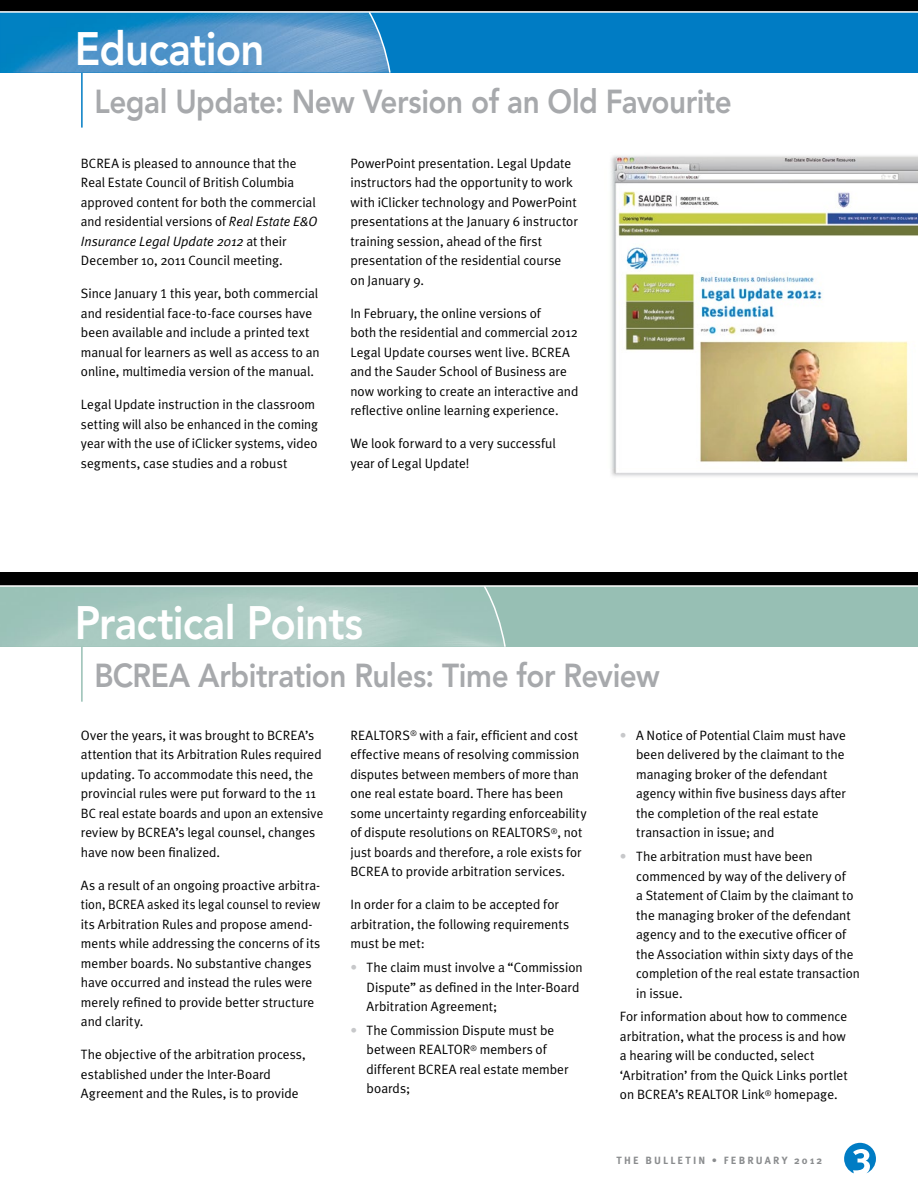
<style>
.page{position:relative;width:918px;height:1188px;background:#fff}
.page>*{position:absolute;margin:0;border:0;box-sizing:border-box;transform-origin:0 0}
.t1{font:800 46.5px "Avenir LT Std";letter-spacing:-.02em;color:#fff;scale:.9 1}
.t2{font:800 33px "Avenir LT Std";letter-spacing:-.015em;color:#a7a9ac;scale:.9 1}
.t3{font:13.5px/19.5px "Meta Plus Normal";color:#000}
.t4{font:700 10.5px "Meta Plus";letter-spacing:.21em;color:#8a8c8e}
.s1{font-style:italic}
.s2{font-family:"Meta Plus Normal Caps"}
.s3{color:#c7c8ca}
</style>
<div class="page">
<hr style="left:81px;top:647px;width:2px;height:55px;background:#97bfb4">
<div style="left:0;top:586px;width:918px;height:61px;background:#97bfb4"></div>
<img style="left:19px;top:587px;width:463px;height:60px">
<div style="left:0;top:573px;width:918px;height:13px;background:#000"></div>
<hr style="left:0;top:585px;width:918px;height:2px;background:#fff">
<svg style="left:482px;top:585px;width:25px;height:62px"></svg>
<svg style="left:844px;top:1143px;width:32px;height:30px"></svg>
<hr style="left:81px;top:73px;width:2px;height:55px;background:#007cc4">
<div style="left:0;top:12px;width:918px;height:61px;background:#007cc4"></div>
<img style="left:8px;top:13px;width:359px;height:60px">
<div style="left:0;top:0;width:918px;height:12px;background:#000"></div>
<hr style="left:0;top:11px;width:918px;height:2px;background:#fff">
<svg style="left:367px;top:11px;width:25px;height:62px"></svg>
<img style="left:611px;top:155px;width:307px;height:322px">
<h1 class="t1" style="left:75px;top:21px;width:212px">Education</h1>
<h2 class="t2" style="left:94px;top:82px;width:710px">Legal Update: New Version of an Old Favourite</h2>
<p class="t3" style="left:81px;top:153px;width:238px">BCREA is pleased to announce that the Real Estate Council of British Columbia approved content for both the commercial and residential versions of <span class="s1">Real Estate E&amp;O Insurance Legal Update 2012</span> at their December 10, 2011 Council meeting.</p>
<p class="t3" style="left:81px;top:284px;width:240px">Since January <span class="s2">1</span> this year, both commercial and residential face-to-face courses have been available and include a printed text manual for learners as well as access to an online, multimedia version of the manual.</p>
<p class="t3" style="left:81px;top:395px;width:239px">Legal Update instruction in the classroom setting will also be enhanced in the coming year with the use of iClicker systems, video segments, case studies and a robust</p>
<p class="t3" style="left:350px;top:153px;width:229px">PowerPoint presentation. Legal Update instructors had the opportunity to work with iClicker technology and PowerPoint presentations at the January 6 instructor training session, ahead of the first presentation of the residential course on January 9.</p>
<p class="t3" style="left:350px;top:303px;width:230px">In February, the online versions of<br>both the residential and commercial 2012<br>Legal Update courses went live. BCREA and the Sauder School of Business are now working to create an interactive and reflective online learning experience.</p>
<p class="t3" style="left:350px;top:434px;width:207px">We look forward to a very successful year of Legal Update!</p>
<h1 class="t1" style="left:75px;top:595px;width:322px">Practical Points</h1>
<h2 class="t2" style="left:94px;top:656px;width:630px">BCREA Arbitration Rules: Time for Review</h2>
<p class="t3" style="left:81px;top:725px;width:244px">Over the years, it was brought to BCREA’s attention that its Arbitration Rules required updating. To accommodate this need, the provincial rules were put forward to the 11<br>BC real estate boards and upon an extensive review by BCREA’s legal counsel, changes have now been finalized.</p>
<p class="t3" style="left:81px;top:875px;width:241px">As a result of an ongoing proactive arbitra&shy;tion, BCREA asked its legal counsel to review its Arbitration Rules and propose amend&shy;ments while addressing the concerns of its member boards. No substantive changes have occurred and instead the rules were merely refined to provide better structure and clarity.</p>
<p class="t3" style="left:81px;top:1045px;width:226px">The objective of the arbitration process, established under the Inter-Board<br>Agreement and the Rules, is to provide</p>
<p class="t3" style="left:350px;top:725px;width:238px">REALTORS<sup>®</sup> with a fair, efficient and cost effective means of resolving commission disputes between members of more than one real estate board. There has been some uncertainty regarding enforceability of dispute resolutions on REALTORS<sup>®</sup>, not just boards and therefore, a role exists for BCREA to provide arbitration services.</p>
<p class="t3" style="left:350px;top:895px;width:220px">In order for a claim to be accepted for arbitration, the following requirements must be met:</p>
<p class="t3" style="left:367px;top:957px;width:218px;text-indent:-16px"><span class="s3">•</span> The claim must involve a “Commission<br>Dispute” as defined in the Inter-Board<br>Arbitration Agreement;</p>
<p class="t3" style="left:367px;top:1020px;width:203px;text-indent:-16px"><span class="s3">•</span> The Commission Dispute must be between REALTOR<sup>®</sup> members of different BCREA real estate member boards;</p>
<p class="t3" style="left:636px;top:725px;width:211px;text-indent:-16px"><span class="s3">•</span> A Notice of Potential Claim must have been delivered by the claimant to the managing broker of the defendant agency within five business days after the completion of the real estate transaction in issue; and</p>
<p class="t3" style="left:636px;top:846px;width:225px;text-indent:-16px"><span class="s3">•</span> The arbitration must have been commenced by way of the delivery of<br>a Statement of Claim by the claimant to the managing broker of the defendant agency and to the executive officer of the Association within sixty days of the completion of the real estate transaction in issue.</p>
<p class="t3" style="left:620px;top:1007px;width:229px">For information about how to commence arbitration, what the process is and how a hearing will be conducted, select ‘Arbitration’ from the Quick Links portlet on BCREA’s REALTOR Link<sup>®</sup> homepage.</p>
<p class="t4" style="left:617px;top:1154px;width:207px">THE BULLET IN • F EB RUARY 2012</p>
</div>
